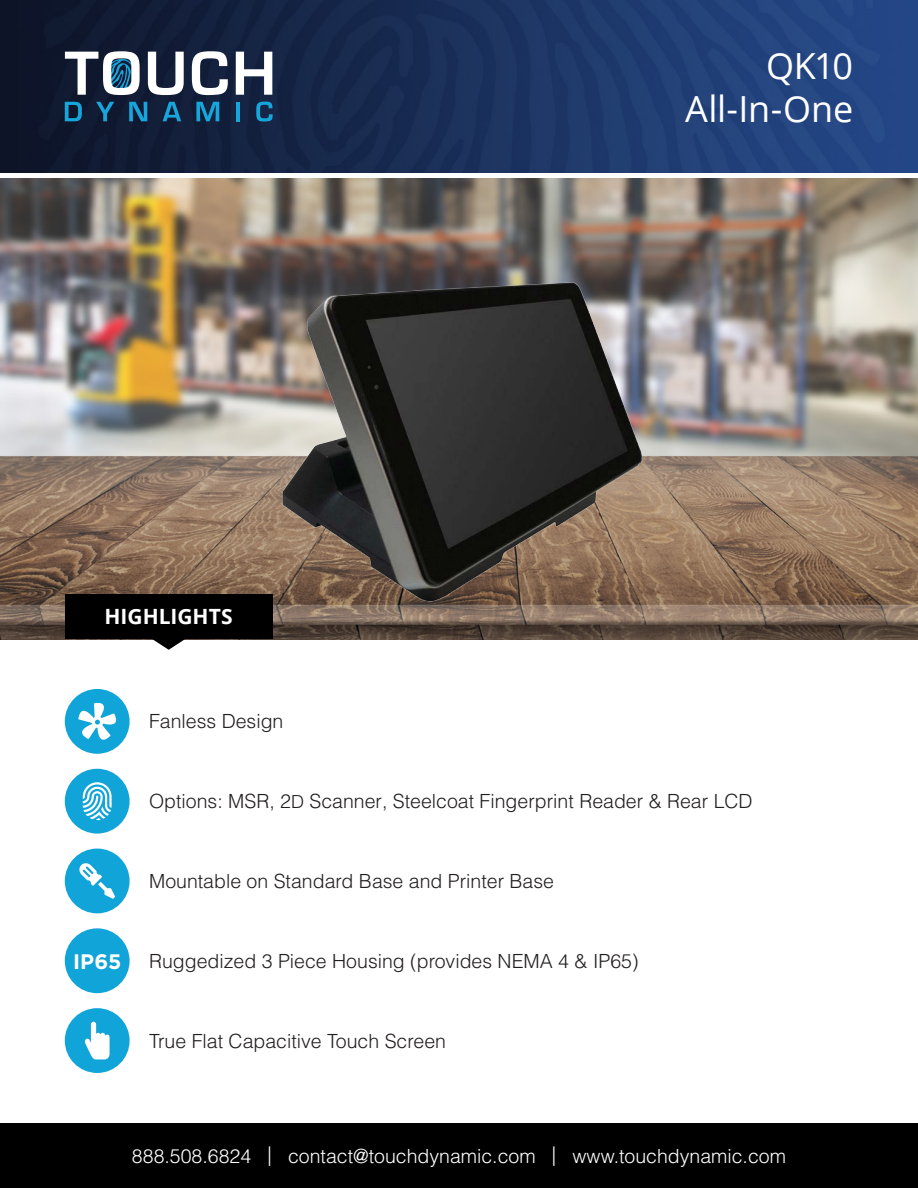
<style>
.page{position:relative;width:918px;height:1188px;background:#fff}
.page>*{position:absolute;margin:0;border:0;box-sizing:border-box;transform-origin:0 0}
.t1{font:36px/43.2px "Open Sans";letter-spacing:-.01em;color:#fff;text-align:right}
.t2{font:700 21px "Open Sans";color:#fff}
.t3{font:700 21px "Gotham";color:#fff}
.t4{font:300 19.5px "Helvetica LT Std";color:#231f20}
.t5{font:300 19.5px "Helvetica LT Std";color:#fff}
.s1{font-size:18px}
</style>
<div class="page">
<div style="left:0;top:1123px;width:918px;height:65px;background:#000"></div>
<img style="left:0;top:179px;width:918px;height:460px">
<img style="left:0;top:0;width:918px;height:173px">
<svg style="left:65px;top:51px;width:75px;height:44px"></svg>
<svg style="left:148px;top:52px;width:36px;height:43px"></svg>
<svg style="left:192px;top:51px;width:36px;height:45px"></svg>
<svg style="left:236px;top:52px;width:36px;height:43px"></svg>
<svg style="left:65px;top:102px;width:17px;height:19px"></svg>
<svg style="left:96px;top:102px;width:18px;height:19px"></svg>
<svg style="left:129px;top:102px;width:18px;height:19px"></svg>
<svg style="left:163px;top:102px;width:18px;height:19px"></svg>
<svg style="left:196px;top:102px;width:23px;height:19px"></svg>
<hr style="left:236px;top:102px;width:4px;height:19px;background:#16a6dc">
<svg style="left:256px;top:102px;width:17px;height:20px"></svg>
<div style="left:65px;top:594px;width:208px;height:45px;background:#000"></div>
<svg style="left:147px;top:639px;width:43px;height:11px"></svg>
<div style="left:65px;top:928px;width:65px;height:65px;background:#11a4d9;border-radius:50%"></div>
<div style="left:65px;top:1008px;width:65px;height:65px;background:#11a4d9;border-radius:50%"></div>
<svg style="left:84px;top:1022px;width:26px;height:37px"></svg>
<div style="left:65px;top:689px;width:65px;height:65px;background:#11a4d9;border-radius:50%"></div>
<svg style="left:78px;top:703px;width:38px;height:37px"></svg>
<div style="left:65px;top:849px;width:65px;height:64px;background:#11a4d9;border-radius:50%"></div>
<svg style="left:79px;top:863px;width:36px;height:36px"></svg>
<div style="left:65px;top:769px;width:65px;height:65px;background:#11a4d9;border-radius:50%"></div>
<svg style="left:83px;top:782px;width:29px;height:38px"></svg>
<img style="left:230px;top:247px;width:462px;height:373px">
<p class="t2" style="left:105px;top:602px;width:130px">HIGHLIGHTS</p>
<p class="t4" style="left:149px;top:709px;width:136px">Fanless Design</p>
<p class="t1" style="left:685px;top:43px;width:170px">QK10<br>All-In-One</p>
<p class="t4" style="left:149px;top:789px;width:605px">Options: MSR, 2<span class="s1">D</span> Scanner, Steelcoat Fingerprint Reader &amp; Rear LCD</p>
<p class="t3" style="left:73px;top:949px;width:50px">IP65</p>
<p class="t4" style="left:149px;top:869px;width:406px">Mountable on Standard Base and Printer Base</p>
<p class="t4" style="left:149px;top:949px;width:491px">Ruggedized 3 Piece Housing (provides NEMA 4 &amp; IP65)</p>
<p class="t4" style="left:149px;top:1028px;width:299px">True Flat Capacitive Touch Screen</p>
<p class="t5" style="left:132px;top:1144px;width:656px">888.508.6824 | contact@touchdynamic.com | www.touchdynamic.com</p>
</div>
